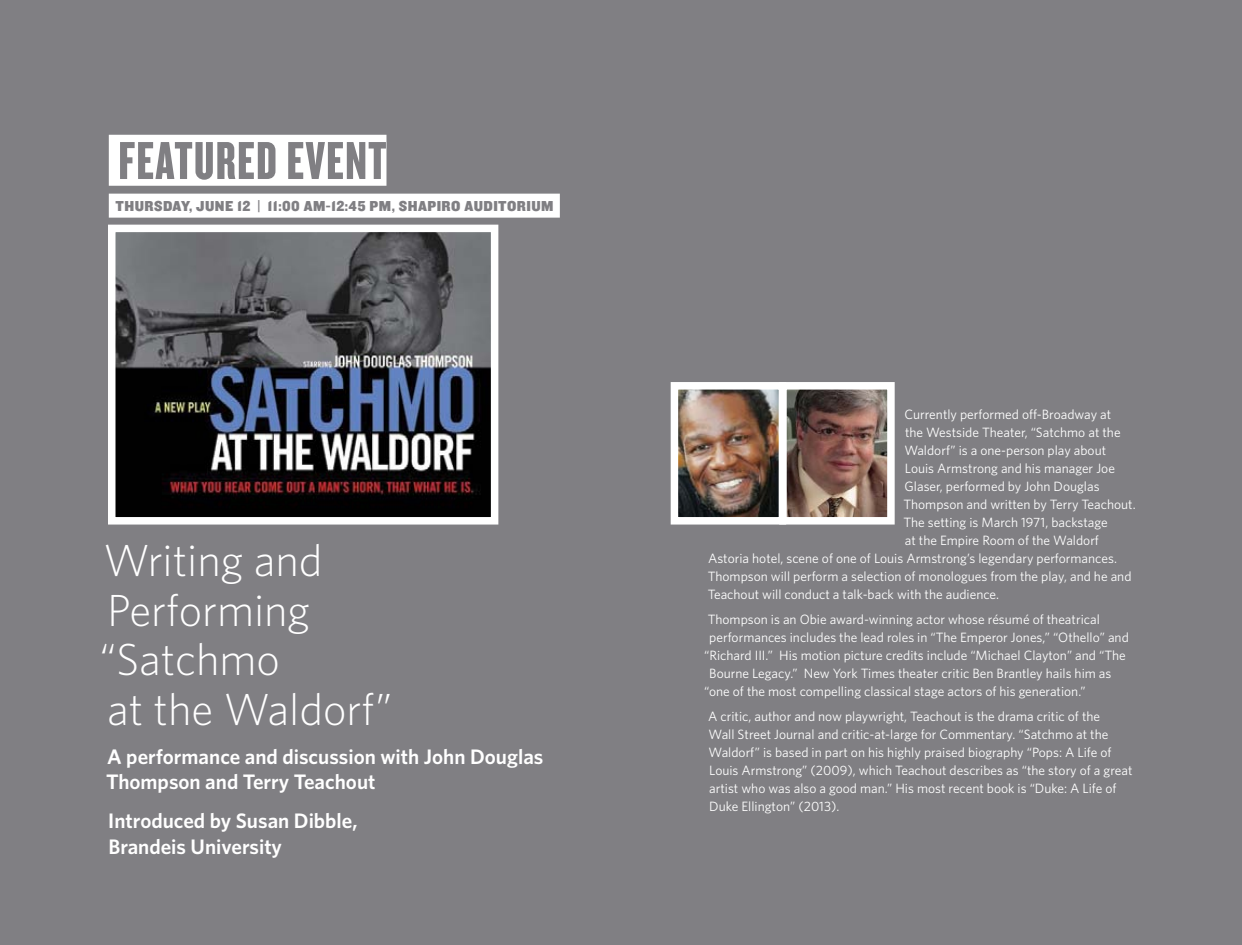
<style>
.page{position:relative;width:1242px;height:945px;background:#fff}
.page>*{position:absolute;margin:0;border:0;box-sizing:border-box;transform-origin:0 0}
.t1{font:55.5px "Knockout HTF68 Full Featherwt";letter-spacing:.025em;color:#807f83}
.t2{font:300 45px/49.5px "Whitney";color:#fff}
.t3{font:600 21px/25.5px "Whitney";color:#fff}
.t4{font:15px "Knockout HTF71 Full Middlewt";letter-spacing:.03em;color:#807f83}
.t5{font:13.5px/18px "Whitney";color:#fff}
</style>
<div class="page">
<div style="left:621px;top:0;width:621px;height:945px;background:#807f83"></div>
<div style="left:0;top:0;width:621px;height:945px;background:#807f83"></div>
<img style="left:117px;top:234px;width:372px;height:282px">
<div style="left:108px;top:225px;width:390px;height:300px;border:8px solid #fff"></div>
<div style="left:109px;top:135px;width:277px;height:51px;background:#fff"></div>
<img style="left:680px;top:391px;width:206px;height:125px">
<div style="left:779px;top:382px;width:116px;height:143px;border:8px solid #fff"></div>
<div style="left:671px;top:382px;width:115px;height:143px;border:8px solid #fff"></div>
<div style="left:109px;top:194px;width:451px;height:24px;background:#fff"></div>
<h1 class="t1" style="left:118px;top:132px;width:248px">FEATURED EVENT</h1>
<p class="t4" style="left:116px;top:198px;width:440px">THURSDAY, JUNE 12 | 11:00 AM-12:45 PM, SHAPIRO AUDITORIUM</p>
<h2 class="t2" style="left:99px;top:535px;width:294px">Writing and<br>Performing “Satchmo<br>at the Waldorf”</h2>
<h3 class="t3" style="left:106px;top:743px;width:439px">A performance and discussion with John Douglas<br>Thompson and Terry Teachout</h3>
<h3 class="t3" style="left:108px;top:808px;width:251px">Introduced by Susan Dibble,<br>Brandeis University</h3>
<p class="t5" style="left:905px;top:405px;width:208px">Currently performed off-Broadway at</p>
<p class="t5" style="left:905px;top:423px;width:217px">the Westside Theater, “Satchmo at the</p>
<p class="t5" style="left:904px;top:441px;width:203px">Waldorf” is a one-person play about</p>
<p class="t5" style="left:905px;top:459px;width:211px">Louis Armstrong and his manager Joe</p>
<p class="t5" style="left:905px;top:477px;width:197px">Glaser, performed by John Douglas</p>
<p class="t5" style="left:904px;top:495px;width:234px">Thompson and written by Terry Teachout.</p>
<p class="t5" style="left:904px;top:513px;width:206px">The setting is March 1971, backstage</p>
<p class="t5" style="left:905px;top:531px;width:196px">at the Empire Room of the Waldorf</p>
<p class="t5" style="left:708px;top:549px;width:410px">Astoria hotel, scene of one of Louis Armstrong’s legendary performances.</p>
<p class="t5" style="left:708px;top:567px;width:425px">Thompson will perform a selection of monologues from the play, and he and</p>
<p class="t5" style="left:708px;top:585px;width:293px">Teachout will conduct a talk-back with the audience.</p>
<p class="t5" style="left:708px;top:610px;width:393px">Thompson is an Obie award-winning actor whose résumé of theatrical</p>
<p class="t5" style="left:709px;top:628px;width:421px">performances includes the lead roles in “The Emperor Jones,” “Othello” and</p>
<p class="t5" style="left:704px;top:646px;width:423px">“Richard III.” His motion picture credits include “Michael Clayton” and “The</p>
<p class="t5" style="left:709px;top:664px;width:404px">Bourne Legacy.” New York Times theater critic Ben Brantley hails him as</p>
<p class="t5" style="left:704px;top:682px;width:383px">“one of the most compelling classical stage actors of his generation.”</p>
<p class="t5" style="left:708px;top:707px;width:426px">A critic, author and now playwright, Teachout is the drama critic of the<br>Wall Street Journal and critic-at-large for Commentary. “Satchmo at the Waldorf” is based in part on his highly praised biography “Pops: A Life of Louis Armstrong” (2009), which Teachout describes as “the story of a great artist who was also a good man.” His most recent book is “Duke: A Life of Duke Ellington” (2013).</p>
</div>
